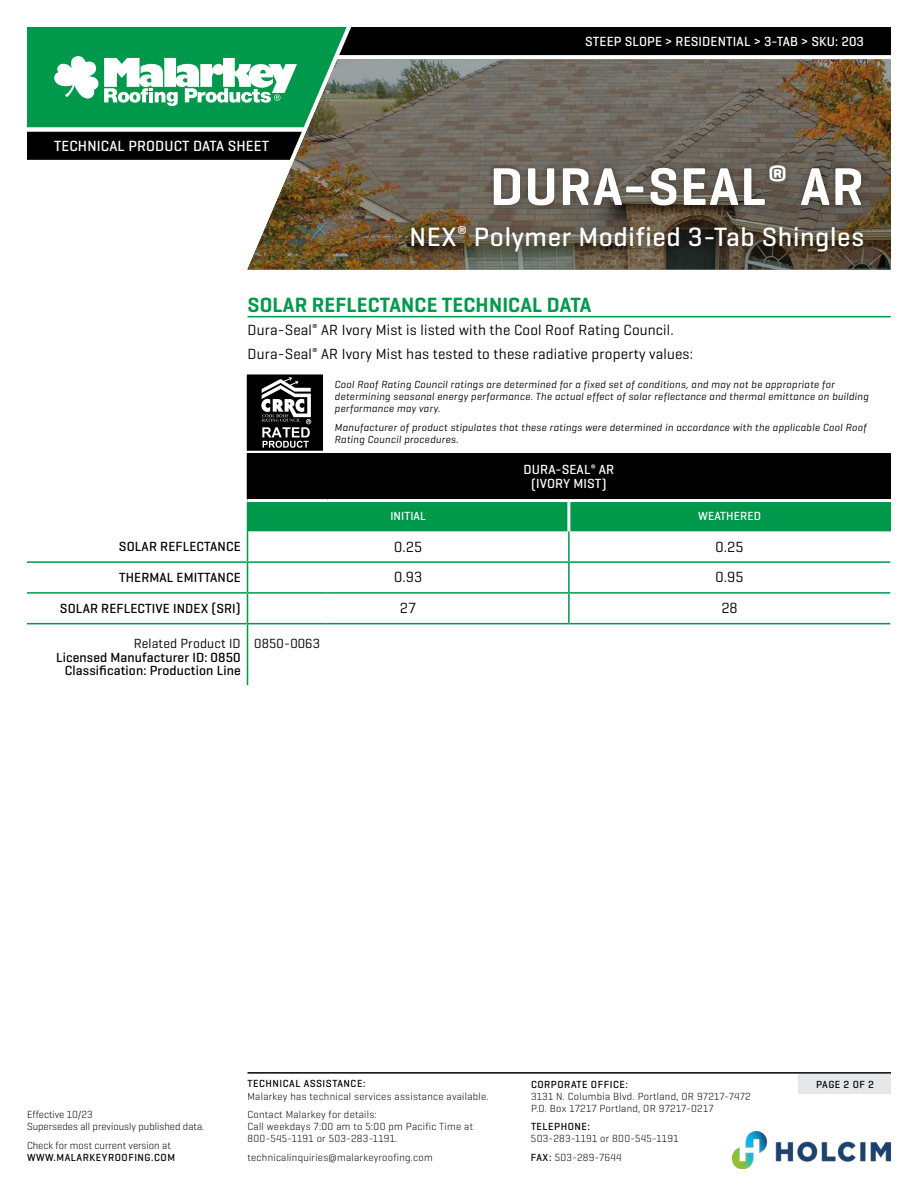
<style>
.page{position:relative;width:918px;height:1188px;background:#fff}
.page>*{position:absolute;margin:0;border:0;box-sizing:border-box;transform-origin:0 0}
.t1{font:600 54px "Geogrotesque";letter-spacing:.025em;color:#fff}
.t2{font:500 27px "Geogrotesque";letter-spacing:.025em;color:#fff}
.t3{font:600 21px "Geogrotesque";letter-spacing:.01em;color:#00994c}
.t4{font:15px/23.2px "Geogrotesque";letter-spacing:.01em;color:#000}
.t5{font:500 15px "Geogrotesque";letter-spacing:.01em;color:#fff}
.t6{font:500 13.5px/13.5px "Geogrotesque";letter-spacing:.01em;color:#000;text-align:right}
.t7{font:500 13.5px/13.5px "Geogrotesque";letter-spacing:.01em;color:#fff;text-align:center}
.t8{font:13.5px "Geogrotesque";letter-spacing:.01em;color:#000}
.t9{font:500 12px "Geogrotesque";letter-spacing:.01em;color:#fff}
.t10{font:italic 10.5px/12px "Geogrotesque";letter-spacing:.025em;color:#000}
.t11{font:300 10.5px/18.8px "Geogrotesque";letter-spacing:.025em;color:#000}
.t12{font:300 10.5px/12px "Geogrotesque";color:#000}
.t13{font:500 10.5px "Geogrotesque";letter-spacing:.05em;color:#000}
.s1{font-weight:500}
</style>
<div class="page">
<img style="left:733px;top:1132px;width:158px;height:36px">
<div style="left:799px;top:1074px;width:92px;height:20px;background:#e6e7e8"></div>
<hr style="left:248px;top:1072px;width:643px;height:2px;background:#000">
<hr style="left:248px;top:316px;width:643px;height:1px;background:#00994c">
<div style="left:248px;top:453px;width:642px;height:48px;background:#000"></div>
<hr style="left:247px;top:531px;width:1px;height:30px;background:#00994c">
<hr style="left:568px;top:531px;width:2px;height:30px;background:#00994c">
<hr style="left:27px;top:561px;width:221px;height:2px;background:#00994c">
<hr style="left:248px;top:561px;width:80px;height:2px;background:#00994c">
<hr style="left:328px;top:561px;width:241px;height:2px;background:#00994c">
<hr style="left:569px;top:561px;width:321px;height:2px;background:#00994c">
<hr style="left:568px;top:563px;width:2px;height:29px;background:#00994c">
<hr style="left:27px;top:592px;width:221px;height:2px;background:#00994c">
<hr style="left:248px;top:592px;width:80px;height:2px;background:#00994c">
<svg style="left:247px;top:563px;width:1px;height:60px"></svg>
<hr style="left:328px;top:592px;width:241px;height:2px;background:#00994c">
<hr style="left:569px;top:592px;width:321px;height:2px;background:#00994c">
<hr style="left:568px;top:594px;width:2px;height:29px;background:#00994c">
<hr style="left:27px;top:623px;width:221px;height:1px;background:#00994c">
<hr style="left:248px;top:623px;width:80px;height:1px;background:#00994c">
<hr style="left:247px;top:624px;width:1px;height:61px;background:#00994c">
<hr style="left:328px;top:623px;width:241px;height:1px;background:#00994c">
<hr style="left:569px;top:623px;width:321px;height:1px;background:#00994c">
<hr style="left:248px;top:499px;width:80px;height:3px;background:#fff">
<hr style="left:328px;top:499px;width:241px;height:3px;background:#fff">
<hr style="left:569px;top:499px;width:322px;height:3px;background:#fff">
<hr style="left:247px;top:453px;width:1px;height:46px;background:#000">
<hr style="left:890px;top:453px;width:1px;height:46px;background:#000">
<svg style="left:247px;top:501px;width:644px;height:30px;background:#099c52"></svg>
<svg style="left:247px;top:374px;width:75px;height:76px;background:#3e3e3e"></svg>
<img style="left:248px;top:160px;width:643px;height:109px">
<div style="left:403px;top:157px;width:468px;height:102px;background:#000;opacity:.35"></div>
<svg style="left:27px;top:27px;width:864px;height:133px;background:#506b54"></svg>
<h3 class="t5" style="left:54px;top:137px;width:217px">TECHNICAL PRODUCT DATA SHEET</h3>
<p class="t7" style="left:585px;top:34px;width:280px">STEEP SLOPE &gt; RESIDENTIAL &gt; 3-TAB &gt; SKU: 203</p>
<h1 class="t1" style="left:490px;top:153px;width:376px">DURA-SEAL<sup>®</sup> AR</h1>
<h2 class="t2" style="left:409px;top:219px;width:456px">NEX<sup>®</sup> Polymer Modified 3-Tab Shingles</h2>
<h3 class="t3" style="left:248px;top:292px;width:346px">SOLAR REFLECTANCE TECHNICAL DATA</h3>
<h3 class="t4" style="left:248px;top:318px;width:447px">Dura-Seal<sup>®</sup> AR Ivory Mist is listed with the Cool Roof Rating Council.<br>Dura-Seal<sup>®</sup> AR Ivory Mist has tested to these radiative property values:</h3>
<p class="t10" style="left:335px;top:378px;width:536px">Cool Roof Rating Council ratings are determined for a fixed set of conditions, and may not be appropriate for determining seasonal energy performance. The actual effect of solar reflectance and thermal emittance on building performance may vary.</p>
<p class="t10" style="left:335px;top:421px;width:533px">Manufacturer of product stipulates that these ratings were determined in accordance with the applicable Cool Roof<br>Rating Council procedures.</p>
<p class="t7" style="left:524px;top:463px;width:92px">DURA-SEAL<sup>®</sup> AR (IVORY MIST)</p>
<p class="t9" style="left:390px;top:508px;width:37px">INITIAL</p>
<p class="t9" style="left:698px;top:508px;width:64px">WEATHERED</p>
<p class="t6" style="left:119px;top:539px;width:123px">SOLAR REFLECTANCE</p>
<h3 class="t4" style="left:394px;top:534px;width:30px">0.25</h3>
<h3 class="t4" style="left:715px;top:534px;width:30px">0.25</h3>
<p class="t6" style="left:119px;top:570px;width:123px">THERMAL EMITTANCE</p>
<h3 class="t4" style="left:394px;top:565px;width:30px">0.93</h3>
<h3 class="t4" style="left:715px;top:565px;width:30px">0.95</h3>
<p class="t6" style="left:60px;top:601px;width:182px">SOLAR REFLECTIVE INDEX (SRI)</p>
<h3 class="t4" style="left:400px;top:596px;width:18px">27</h3>
<h3 class="t4" style="left:721px;top:596px;width:18px">28</h3>
<p class="t8" style="left:134px;top:635px;width:109px">Related Product ID</p>
<p class="t6" style="left:56px;top:650px;width:186px">Licensed Manufacturer ID: 0850<br>Classification: Production Line</p>
<p class="t8" style="left:254px;top:635px;width:67px">0850-0063</p>
<p class="t12" style="left:27px;top:1108px;width:179px">Effective 10/23<br>Supersedes all previously published data.</p>
<p class="t12" style="left:27px;top:1139px;width:145px">Check for most current version at</p>
<p class="t13" style="left:27px;top:1151px;width:150px">WWW.MALARKEYROOFING.COM</p>
<p class="t13" style="left:248px;top:1077px;width:119px">TECHNICAL ASSISTANCE:</p>
<p class="t11" style="left:248px;top:1086px;width:243px">Malarkey has technical services assistance available.<br>Contact Malarkey for details:</p>
<p class="t11" style="left:248px;top:1120px;width:227px;line-height:12px">Call weekdays 7:00 am to 5:00 pm Pacific Time at<br>800-545-1191 or 503-283-1191.</p>
<p class="t11" style="left:248px;top:1148px;width:187px">technicalinquiries@malarkeyroofing.com</p>
<p class="t13" style="left:531px;top:1077px;width:98px">CORPORATE OFFICE:</p>
<p class="t11" style="left:531px;top:1090px;width:221px;line-height:12px">3131 N. Columbia Blvd. Portland, OR 97217-7472<br>P.O. Box 17217 Portland, OR 97217-0217</p>
<p class="t13" style="left:531px;top:1120px;width:60px">TELEPHONE:</p>
<p class="t11" style="left:531px;top:1129px;width:149px">503-283-1191 or 800-545-1191<br><span class="s1">FAX:</span> 503-289-7644</p>
<p class="t13" style="left:816px;top:1077px;width:59px">PAGE 2 OF 2</p>
</div>
